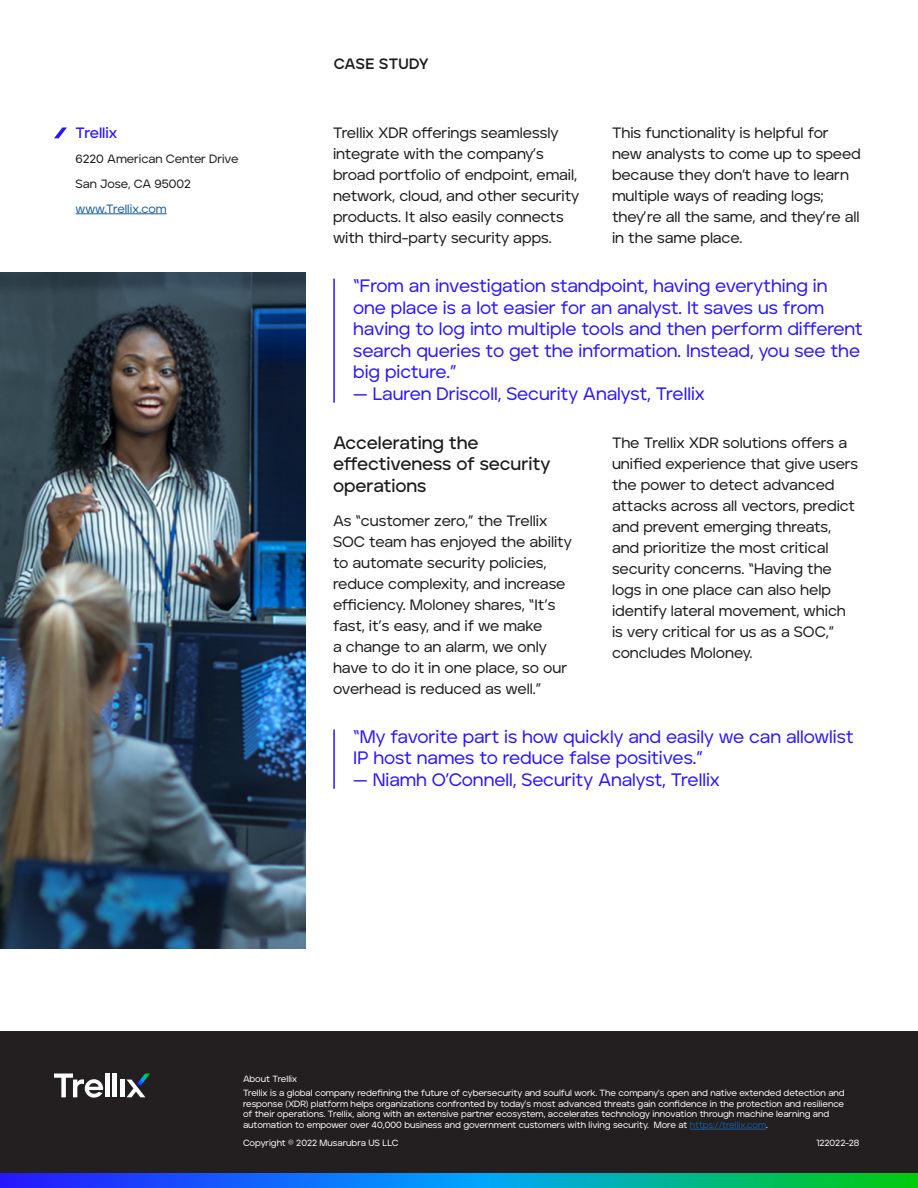
<style>
.page{position:relative;width:918px;height:1188px;background:#fff}
.page>*{position:absolute;margin:0;border:0;box-sizing:border-box;transform-origin:0 0}
.CALLOUT_-_Med_-_16_2{font:500 18px/21.6px "Aventa";letter-spacing:-.005em;color:#2814ff}
.BODY_-_Med_-_10_14{font:600 18px/21.6px "Aventa";letter-spacing:-.005em;color:#1a1a1a}
.BODY_-_Med_-_10_14-2{font:500 15px/21px "Aventa";letter-spacing:-.005em;color:#1a1a1a}
.t1{font:700 15px "Aventa";letter-spacing:.02em;color:#1a1a1a}
.SIDEBAR__HEADING_1{font:600 15px "Aventa";color:#2814ff}
.SIDEBAR__BODY_-_Med{font:500 12px "Aventa";color:#1a1a1a}
.SIDEBAR__BODY_-_Med-2{font:500 12px "Aventa";color:#175d9e}
.t2{font:500 9px/10.8px "Aventa";letter-spacing:-.005em;color:#fff}
.s1{color:#175d9e}
</style>
<div class="page">
<div style="left:0;top:1031px;width:918px;height:157px;background:#231f20"></div>
<hr style="left:690px;top:1129px;width:76px;height:1px;background:#175d9e">
<svg style="left:54px;top:1074px;width:49px;height:24px"></svg>
<hr style="left:105px;top:1074px;width:4px;height:23px;background:#fff">
<hr style="left:113px;top:1074px;width:4px;height:23px;background:#fff">
<hr style="left:120px;top:1080px;width:4px;height:17px;background:#fff">
<svg style="left:127px;top:1074px;width:23px;height:23px"></svg>
<svg style="left:0;top:1173px;width:918px;height:15px;background:#0a88c4"></svg>
<hr style="left:333px;top:279px;width:2px;height:124px;background:#2814ff">
<hr style="left:333px;top:730px;width:2px;height:59px;background:#2814ff">
<hr style="left:76px;top:214px;width:91px;height:1px;background:#175d9e">
<svg style="left:54px;top:127px;width:13px;height:11px"></svg>
<img style="left:0;top:272px;width:306px;height:676px">
<p class="SIDEBAR__HEADING_1" style="left:76px;top:124px;width:43px">Trellix</p>
<p class="SIDEBAR__BODY_-_Med" style="left:76px;top:152px;width:164px">6220 American Center Drive</p>
<p class="SIDEBAR__BODY_-_Med" style="left:76px;top:176px;width:117px">San Jose, CA 95002</p>
<p class="SIDEBAR__BODY_-_Med-2" style="left:76px;top:201px;width:93px">www.Trellix.com</p>
<p class="t1" style="left:334px;top:54px;width:97px">CASE STUDY</p>
<p class="BODY_-_Med_-_10_14-2" style="left:333px;top:122px;width:248px">Trellix XDR offerings seamlessly integrate with the company’s broad portfolio of endpoint, email, network, cloud, and other security products. It also easily connects with third-party security apps.</p>
<p class="BODY_-_Med_-_10_14-2" style="left:612px;top:122px;width:250px">This functionality is helpful for new analysts to come up to speed because they don’t have to learn multiple ways of reading logs; they’re all the same, and they’re all in the same place.</p>
<p class="CALLOUT_-_Med_-_16_2" style="left:353px;top:275px;width:511px">“From an investigation standpoint, having everything in one place is a lot easier for an analyst. It saves us from having to log into multiple tools and then perform different search queries to get the information. Instead, you see the big picture.”</p>
<p class="CALLOUT_-_Med_-_16_2" style="left:353px;top:383px;width:353px">— Lauren Driscoll, Security Analyst, Trellix</p>
<p class="BODY_-_Med_-_10_14" style="left:333px;top:431px;width:219px">Accelerating the effectiveness of security operations</p>
<p class="BODY_-_Med_-_10_14-2" style="left:333px;top:510px;width:240px">As “customer zero,” the Trellix<br>SOC team has enjoyed the ability to automate security policies, reduce complexity, and increase efficiency. Moloney shares, “It’s fast, it’s easy, and if we make<br>a change to an alarm, we only have to do it in one place, so our overhead is reduced as well.”</p>
<p class="BODY_-_Med_-_10_14-2" style="left:612px;top:432px;width:248px">The Trellix XDR solutions offers a unified experience that give users the power to detect advanced attacks across all vectors, predict and prevent emerging threats, and prioritize the most critical security concerns. “Having the logs in one place can also help identify lateral movement, which is very critical for us as a SOC,” concludes Moloney.</p>
<p class="CALLOUT_-_Med_-_16_2" style="left:353px;top:726px;width:502px">“My favorite part is how quickly and easily we can allowlist<br>IP host names to reduce false positives.”</p>
<p class="CALLOUT_-_Med_-_16_2" style="left:353px;top:769px;width:368px">— Niamh O’Connell, Security Analyst, Trellix</p>
<p class="t2" style="left:243px;top:1071px;width:603px;line-height:14.1px">About Trellix<br>Trellix is a global company redefining the future of cybersecurity and soulful work. The company’s open and native extended detection and</p>
<p class="t2" style="left:243px;top:1098px;width:603px">response (XDR) platform helps organizations confronted by today’s most advanced threats gain confidence in the protection and resilience of their operations. Trellix, along with an extensive partner ecosystem, accelerates technology innovation through machine learning and automation to empower over 40,000 business and government customers with living security. More at <span class="s1">https://trellix.com</span>.</p>
<p class="t2" style="left:243px;top:1137px;width:157px">Copyright © 2022 Musarubra US LLC</p>
<p class="t2" style="left:816px;top:1137px;width:45px">122022-28</p>
</div>
